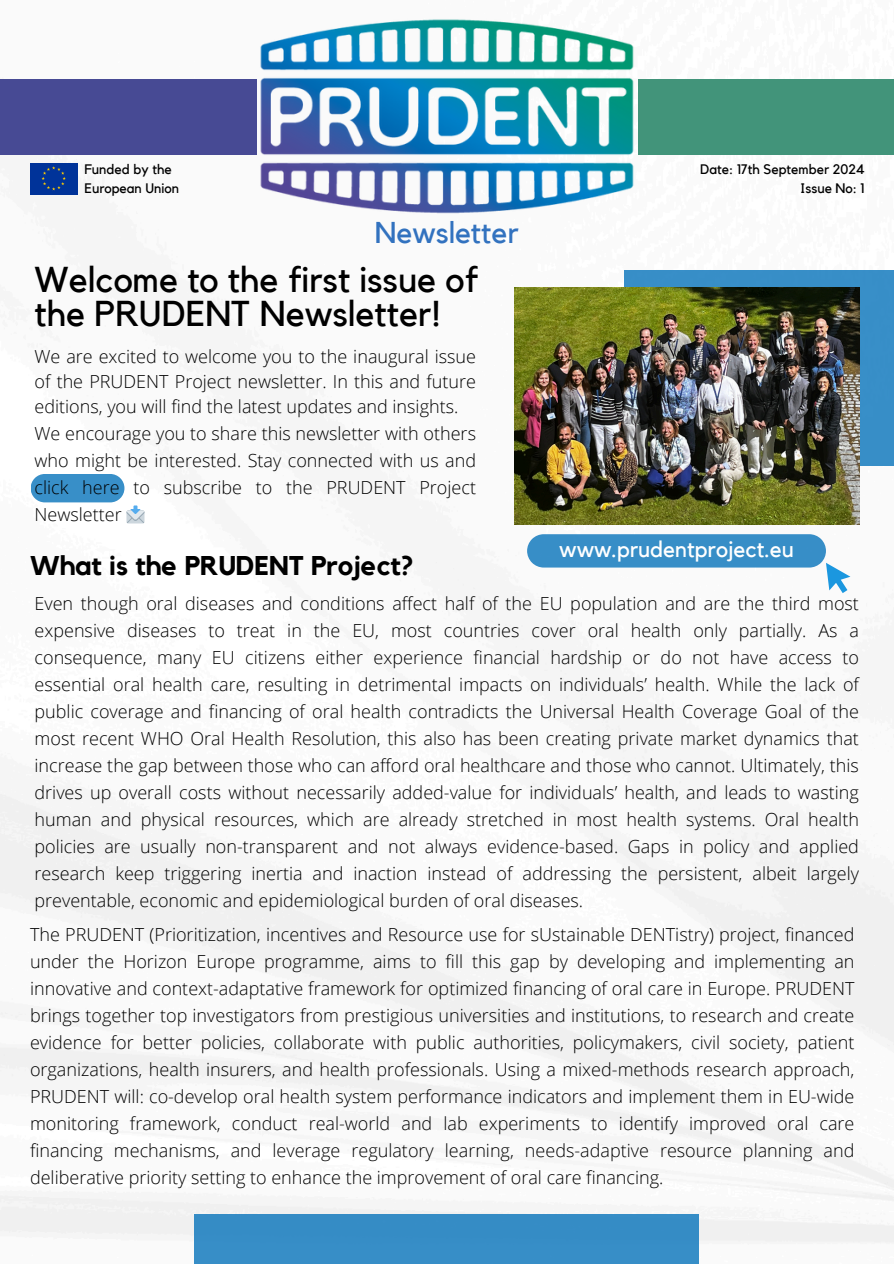
<style>
.page{position:relative;width:894px;height:1264px;background:#fff}
.page>*{position:absolute;margin:0;border:0;box-sizing:border-box;transform-origin:0 0}
.t1{font:35.85px/34.8px "Kollektif";color:#000}
.t2{font:30px "Kollektif";color:#3272bf}
.t3{font:700 27px "Kollektif";color:#000}
.t4{font:22.5px "Kollektif";color:#fff}
.t5{font:300 18px/27px "Open Sans";color:#000;text-align:justify}
.t6{font:13.8px "Kollektif";color:#000}
</style>
<div class="page">
<img style="left:0;top:154px;width:893px;height:1089px">
<div style="left:624px;top:270px;width:269px;height:195px;background:#378ec7"></div>
<img style="left:514px;top:287px;width:345px;height:237px">
<div style="left:194px;top:1213px;width:505px;height:50px;background:#368dc6"></div>
<img style="left:232px;top:19px;width:429px;height:204px">
<div style="left:0;top:79px;width:256px;height:75px;background:#474a94"></div>
<div style="left:638px;top:79px;width:255px;height:75px;background:#42947a"></div>
<svg style="left:527px;top:534px;width:323px;height:59px"></svg>
<div style="left:30px;top:163px;width:47px;height:31px;background:#039"></div>
<svg style="left:42px;top:166px;width:24px;height:24px"></svg>
<div style="left:31px;top:474px;width:93px;height:28px;background:#388fc8;border-radius:14px"></div>
<svg style="left:126px;top:505px;width:18px;height:18px"></svg>
<h1 class="t6" style="left:84px;top:163px;width:89px">Funded by the</h1>
<h5 class="t6" style="left:84px;top:182px;width:96px">European Union</h5>
<p class="t2" style="left:375px;top:218px;width:145px">Newsletter</p>
<p class="t1" style="left:35px;top:263px;width:445px">Welcome to the first issue of the PRUDENT Newsletter!</p>
<h3 class="t5" style="left:35px;top:344px;width:443px;line-height:24.8px">We are excited to welcome you to the inaugural issue of the PRUDENT Project newsletter. In this and future editions, you will find the latest updates and insights.</h3>
<p class="t5" style="left:35px;top:420px;width:443px">We encourage you to share this newsletter with others who might be interested. Stay connected with us and click here to subscribe to the PRUDENT Project Newsletter</p>
<p class="t6" style="left:700px;top:163px;width:166px">Date: 17th September 2024</p>
<p class="t6" style="left:800px;top:182px;width:66px">Issue No: 1</p>
<h2 class="t4" style="left:559px;top:539px;width:236px">www.prudentproject.eu</h2>
<h5 class="t3" style="left:30px;top:552px;width:385px">What is the PRUDENT Project?</h5>
<h4 class="t5" style="left:35px;top:589px;width:825px">Even though oral diseases and conditions affect half of the EU population and are the third most expensive diseases to treat in the EU, most countries cover oral health only partially. As a consequence, many EU citizens either experience financial hardship or do not have access to essential oral health care, resulting in detrimental impacts on individuals’ health. While the lack of public coverage and financing of oral health contradicts the Universal Health Coverage Goal of the most recent WHO Oral Health Resolution, this also has been creating private market dynamics that increase the gap between those who can afford oral healthcare and those who cannot. Ultimately, this drives up overall costs without necessarily added-value for individuals’ health, and leads to wasting human and physical resources, which are already stretched in most health systems. Oral health policies are usually non-transparent and not always evidence-based. Gaps in policy and applied research keep triggering inertia and inaction instead of addressing the persistent, albeit largely preventable, economic and epidemiological burden of oral diseases.</h4>
<p class="t5" style="left:30px;top:920px;width:825px">The PRUDENT (Prioritization, incentives and Resource use for sUstainable DENTistry) project, financed under the Horizon Europe programme, aims to fill this gap by developing and implementing an innovative and context-adaptative framework for optimized financing of oral care in Europe. PRUDENT brings together top investigators from prestigious universities and institutions, to research and create evidence for better policies, collaborate with public authorities, policymakers, civil society, patient organizations, health insurers, and health professionals. Using a mixed-methods research approach, PRUDENT will: co-develop oral health system performance indicators and implement them in EU-wide monitoring framework, conduct real-world and lab experiments to identify improved oral care financing mechanisms, and leverage regulatory learning, needs-adaptive resource planning and deliberative priority setting to enhance the improvement of oral care financing.</p>
</div>
